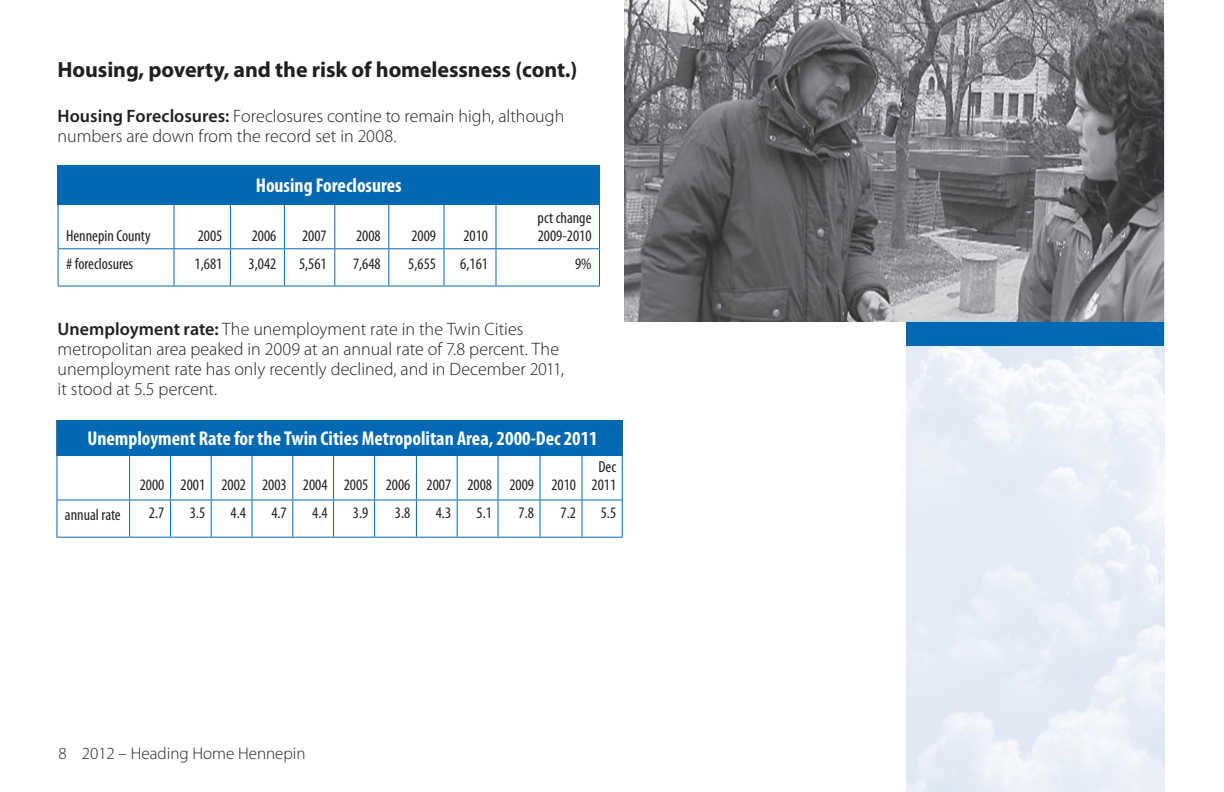
<style>
.page{position:relative;width:1224px;height:792px;background:#fff}
.page>*{position:absolute;margin:0;border:0;box-sizing:border-box;transform-origin:0 0}
.reverse_headJM{font:700 22px "Myriad Pro";letter-spacing:-.005em;color:#231f20}
.t1{font:700 condensed 22px "Myriad Pro";color:#fff}
.t2{font:700 condensed 20px "Myriad Pro";color:#fff}
.body{font:300 18px/20px "Myriad Pro";color:#231f20}
.t3{font:300 17px "Myriad Pro";color:#231f20}
.t4{font:condensed 16px "Myriad Pro";color:#231f20}
.s1{font-weight:600}
</style>
<div class="page">
<img style="left:624px;top:0;width:540px;height:322px">
<hr style="left:58px;top:203px;width:1px;height:45px;background:#0168b3">
<hr style="left:174px;top:203px;width:1px;height:45px;background:#0168b3">
<hr style="left:230px;top:203px;width:1px;height:45px;background:#0168b3">
<hr style="left:284px;top:203px;width:1px;height:45px;background:#0168b3">
<hr style="left:334px;top:203px;width:1px;height:45px;background:#0168b3">
<hr style="left:388px;top:203px;width:1px;height:45px;background:#0168b3">
<hr style="left:444px;top:203px;width:1px;height:45px;background:#0168b3">
<hr style="left:496px;top:203px;width:1px;height:45px;background:#0168b3">
<hr style="left:599px;top:203px;width:1px;height:45px;background:#0168b3">
<hr style="left:58px;top:248px;width:116px;height:1px;background:#0168b3">
<hr style="left:58px;top:249px;width:1px;height:37px;background:#0168b3">
<hr style="left:174px;top:248px;width:56px;height:1px;background:#0168b3">
<hr style="left:174px;top:249px;width:1px;height:37px;background:#0168b3">
<hr style="left:230px;top:248px;width:54px;height:1px;background:#0168b3">
<hr style="left:230px;top:249px;width:1px;height:37px;background:#0168b3">
<hr style="left:284px;top:248px;width:51px;height:1px;background:#0168b3">
<hr style="left:284px;top:249px;width:1px;height:37px;background:#0168b3">
<hr style="left:335px;top:248px;width:54px;height:1px;background:#0168b3">
<hr style="left:334px;top:249px;width:1px;height:37px;background:#0168b3">
<hr style="left:389px;top:248px;width:55px;height:1px;background:#0168b3">
<hr style="left:388px;top:249px;width:1px;height:37px;background:#0168b3">
<hr style="left:444px;top:248px;width:52px;height:1px;background:#0168b3">
<hr style="left:444px;top:249px;width:1px;height:37px;background:#0168b3">
<hr style="left:496px;top:248px;width:104px;height:1px;background:#0168b3">
<hr style="left:496px;top:249px;width:1px;height:37px;background:#0168b3">
<hr style="left:599px;top:249px;width:1px;height:37px;background:#0168b3">
<hr style="left:58px;top:286px;width:116px;height:1px;background:#0168b3">
<hr style="left:174px;top:286px;width:56px;height:1px;background:#0168b3">
<hr style="left:230px;top:286px;width:54px;height:1px;background:#0168b3">
<hr style="left:284px;top:286px;width:51px;height:1px;background:#0168b3">
<hr style="left:335px;top:286px;width:54px;height:1px;background:#0168b3">
<hr style="left:389px;top:286px;width:55px;height:1px;background:#0168b3">
<hr style="left:444px;top:286px;width:52px;height:1px;background:#0168b3">
<hr style="left:496px;top:286px;width:104px;height:1px;background:#0168b3">
<div style="left:58px;top:166px;width:542px;height:39px;background:#0168b3"></div>
<svg style="left:57px;top:456px;width:565px;height:81px"></svg>
<hr style="left:56px;top:454px;width:1px;height:46px;background:#0168b3">
<hr style="left:129px;top:454px;width:1px;height:46px;background:#0168b3">
<hr style="left:170px;top:454px;width:1px;height:46px;background:#0168b3">
<hr style="left:211px;top:454px;width:1px;height:46px;background:#0168b3">
<hr style="left:252px;top:454px;width:1px;height:46px;background:#0168b3">
<hr style="left:292px;top:454px;width:1px;height:46px;background:#0168b3">
<hr style="left:333px;top:454px;width:1px;height:46px;background:#0168b3">
<hr style="left:374px;top:454px;width:1px;height:46px;background:#0168b3">
<hr style="left:416px;top:454px;width:1px;height:46px;background:#0168b3">
<hr style="left:457px;top:454px;width:1px;height:46px;background:#0168b3">
<hr style="left:498px;top:454px;width:1px;height:46px;background:#0168b3">
<hr style="left:540px;top:454px;width:1px;height:46px;background:#0168b3">
<hr style="left:582px;top:454px;width:1px;height:46px;background:#0168b3">
<hr style="left:622px;top:454px;width:1px;height:46px;background:#0168b3">
<hr style="left:56px;top:500px;width:74px;height:1px;background:#0168b3">
<hr style="left:56px;top:500px;width:1px;height:37px;background:#0168b3">
<hr style="left:130px;top:500px;width:40px;height:1px;background:#0168b3">
<hr style="left:129px;top:500px;width:1px;height:37px;background:#0168b3">
<hr style="left:170px;top:500px;width:41px;height:1px;background:#0168b3">
<hr style="left:170px;top:500px;width:1px;height:37px;background:#0168b3">
<hr style="left:211px;top:500px;width:41px;height:1px;background:#0168b3">
<hr style="left:211px;top:500px;width:1px;height:37px;background:#0168b3">
<hr style="left:252px;top:500px;width:41px;height:1px;background:#0168b3">
<hr style="left:252px;top:500px;width:1px;height:37px;background:#0168b3">
<hr style="left:293px;top:500px;width:41px;height:1px;background:#0168b3">
<hr style="left:292px;top:500px;width:1px;height:37px;background:#0168b3">
<hr style="left:334px;top:500px;width:40px;height:1px;background:#0168b3">
<hr style="left:333px;top:500px;width:1px;height:37px;background:#0168b3">
<hr style="left:374px;top:500px;width:42px;height:1px;background:#0168b3">
<hr style="left:374px;top:500px;width:1px;height:37px;background:#0168b3">
<hr style="left:416px;top:500px;width:41px;height:1px;background:#0168b3">
<hr style="left:416px;top:500px;width:1px;height:37px;background:#0168b3">
<hr style="left:457px;top:500px;width:41px;height:1px;background:#0168b3">
<hr style="left:457px;top:500px;width:1px;height:37px;background:#0168b3">
<hr style="left:498px;top:500px;width:42px;height:1px;background:#0168b3">
<hr style="left:498px;top:500px;width:1px;height:37px;background:#0168b3">
<hr style="left:540px;top:500px;width:42px;height:1px;background:#0168b3">
<hr style="left:540px;top:500px;width:1px;height:37px;background:#0168b3">
<hr style="left:582px;top:500px;width:41px;height:1px;background:#0168b3">
<hr style="left:582px;top:500px;width:1px;height:37px;background:#0168b3">
<hr style="left:622px;top:500px;width:1px;height:37px;background:#0168b3">
<hr style="left:56px;top:537px;width:74px;height:1px;background:#0168b3">
<hr style="left:130px;top:537px;width:40px;height:1px;background:#0168b3">
<hr style="left:170px;top:537px;width:41px;height:1px;background:#0168b3">
<hr style="left:211px;top:537px;width:41px;height:1px;background:#0168b3">
<hr style="left:252px;top:537px;width:41px;height:1px;background:#0168b3">
<hr style="left:293px;top:537px;width:41px;height:1px;background:#0168b3">
<hr style="left:334px;top:537px;width:40px;height:1px;background:#0168b3">
<hr style="left:374px;top:537px;width:42px;height:1px;background:#0168b3">
<hr style="left:416px;top:537px;width:41px;height:1px;background:#0168b3">
<hr style="left:457px;top:537px;width:41px;height:1px;background:#0168b3">
<hr style="left:498px;top:537px;width:42px;height:1px;background:#0168b3">
<hr style="left:540px;top:537px;width:42px;height:1px;background:#0168b3">
<hr style="left:582px;top:537px;width:41px;height:1px;background:#0168b3">
<div style="left:56px;top:420px;width:567px;height:36px;background:#0168b3"></div>
<div style="left:906px;top:322px;width:258px;height:24px;background:#0168b3"></div>
<p class="reverse_headJM" style="left:58px;top:57px;width:521px">Housing, poverty, and the risk of homelessness (cont.)</p>
<p class="body" style="left:58px;top:106px;width:508px"><span class="s1">Housing Foreclosures:</span> Foreclosures contine to remain high, although numbers are down from the record set in 2008.</p>
<p class="t1" style="left:256px;top:172px;width:162px">Housing Foreclosures</p>
<p class="t4" style="left:66px;top:227px;width:86px">Hennepin County</p>
<p class="t4" style="left:198px;top:227px;width:26px">2005</p>
<p class="t4" style="left:252px;top:227px;width:26px">2006</p>
<p class="t4" style="left:302px;top:227px;width:26px">2007</p>
<p class="t4" style="left:356px;top:227px;width:26px">2008</p>
<p class="t4" style="left:411px;top:227px;width:26px">2009</p>
<p class="t4" style="left:463px;top:227px;width:26px">2010</p>
<p class="t4" style="left:538px;top:209px;width:55px">pct change</p>
<p class="t4" style="left:538px;top:227px;width:55px">2009-2010</p>
<p class="t4" style="left:66px;top:255px;width:69px"># foreclosures</p>
<p class="t4" style="left:195px;top:255px;width:29px">1,681</p>
<p class="t4" style="left:249px;top:255px;width:29px">3,042</p>
<p class="t4" style="left:299px;top:255px;width:29px">5,561</p>
<p class="t4" style="left:353px;top:255px;width:29px">7,648</p>
<p class="t4" style="left:408px;top:255px;width:29px">5,655</p>
<p class="t4" style="left:460px;top:255px;width:29px">6,161</p>
<p class="t4" style="left:575px;top:255px;width:18px">9%</p>
<p class="body" style="left:58px;top:319px;width:508px"><span class="s1">Unemployment rate:</span> The unemployment rate in the Twin Cities metropolitan area peaked in 2009 at an annual rate of 7.8 percent. The unemployment rate has only recently declined, and in December 2011, it stood at 5.5 percent.</p>
<p class="t2" style="left:87px;top:427px;width:512px">Unemployment Rate for the Twin Cities Metropolitan Area, 2000-Dec 2011</p>
<p class="t4" style="left:140px;top:476px;width:26px">2000</p>
<p class="t4" style="left:181px;top:476px;width:26px">2001</p>
<p class="t4" style="left:221px;top:476px;width:26px">2002</p>
<p class="t4" style="left:262px;top:476px;width:26px">2003</p>
<p class="t4" style="left:303px;top:476px;width:26px">2004</p>
<p class="t4" style="left:344px;top:476px;width:26px">2005</p>
<p class="t4" style="left:386px;top:476px;width:26px">2006</p>
<p class="t4" style="left:427px;top:476px;width:26px">2007</p>
<p class="t4" style="left:467px;top:476px;width:26px">2008</p>
<p class="t4" style="left:509px;top:476px;width:26px">2009</p>
<p class="t4" style="left:551px;top:476px;width:26px">2010</p>
<p class="t4" style="left:598px;top:458px;width:19px">Dec</p>
<p class="t4" style="left:592px;top:476px;width:26px">2011</p>
<p class="t4" style="left:65px;top:506px;width:57px">annual rate</p>
<p class="t4" style="left:149px;top:504px;width:17px">2.7</p>
<p class="t4" style="left:190px;top:504px;width:17px">3.5</p>
<p class="t4" style="left:231px;top:504px;width:17px">4.4</p>
<p class="t4" style="left:271px;top:504px;width:17px">4.7</p>
<p class="t4" style="left:312px;top:504px;width:17px">4.4</p>
<p class="t4" style="left:353px;top:504px;width:17px">3.9</p>
<p class="t4" style="left:395px;top:504px;width:17px">3.8</p>
<p class="t4" style="left:436px;top:504px;width:17px">4.3</p>
<p class="t4" style="left:477px;top:504px;width:17px">5.1</p>
<p class="t4" style="left:519px;top:504px;width:17px">7.8</p>
<p class="t4" style="left:561px;top:504px;width:17px">7.2</p>
<p class="t4" style="left:601px;top:504px;width:17px">5.5</p>
<p class="t3" style="left:59px;top:744px;width:248px">8 2012 – Heading Home Hennepin</p>
</div>
